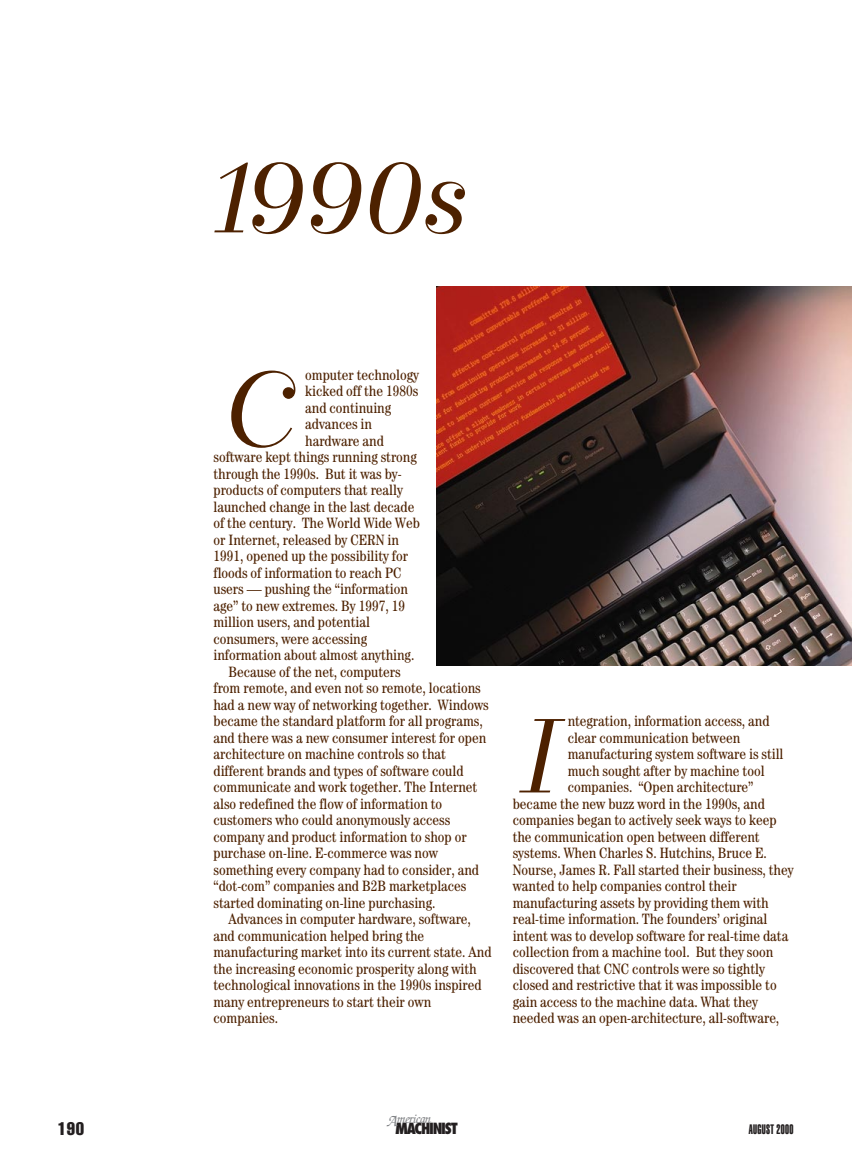
<style>
.page{position:relative;width:864px;height:1161px;background:#fff}
.page>*{position:absolute;margin:0;border:0;box-sizing:border-box;transform-origin:0 0}
.t1{font:108px "Bellevue";color:#4d2100}
.t2{font:103.95px "Bellevue";color:#4d2100}
.t3{font:extra-condensed 18px "Helvetica";color:#231f20}
.t4{font:condensed 15px "Century";color:#4d2100}
.t5{font:800 condensed 15px "Futura";letter-spacing:-.09em;color:#231f20}
.t6{font:13.5px "Helvetica Extra Compressed";letter-spacing:.03em;color:#231f20;scale:.8 1}
.t7{font:italic 500 13.5px "Zapf Chancery";letter-spacing:-.035em;color:#808285}
.s1{font-size:16.5px}
</style>
<div class="page">
<img style="left:436px;top:286px;width:416px;height:380px">
<h1 class="t1" style="left:193px;top:153px;width:265px">1990s</h1>
<h2 class="t2" style="left:213px;top:370px;width:71px">C</h2>
<p class="t4" style="left:305px;top:370px;width:115px">omputer technology</p>
<p class="t4" style="left:305px;top:386px;width:115px">kicked off the 1980s</p>
<p class="t4" style="left:305px;top:403px;width:88px">and continuing</p>
<p class="t4" style="left:305px;top:419px;width:68px">advances in</p>
<p class="t4" style="left:305px;top:436px;width:80px">hardware and</p>
<p class="t4" style="left:213px;top:452px;width:205px">software kept things running strong</p>
<p class="t4" style="left:213px;top:469px;width:190px">through the 1990s. But it was by-</p>
<p class="t4" style="left:213px;top:485px;width:191px">products of computers that really</p>
<p class="t4" style="left:213px;top:502px;width:203px">launched change in the last decade</p>
<p class="t4" style="left:213px;top:518px;width:208px">of the century. The World Wide Web</p>
<p class="t4" style="left:213px;top:535px;width:187px">or Internet, released by CERN in</p>
<p class="t4" style="left:213px;top:551px;width:196px">1991, opened up the possibility for</p>
<p class="t4" style="left:213px;top:568px;width:189px">floods of information to reach PC</p>
<p class="t4" style="left:213px;top:584px;width:196px">users — pushing the “information</p>
<p class="t4" style="left:213px;top:601px;width:193px">age” to new extremes. By 1997, 19</p>
<p class="t4" style="left:213px;top:617px;width:158px">million users, and potential</p>
<p class="t4" style="left:213px;top:634px;width:155px">consumers, were accessing</p>
<p class="t4" style="left:213px;top:650px;width:202px">information about almost anything.</p>
<p class="t4" style="left:228px;top:667px;width:174px">Because of the net, computers</p>
<p class="t4" style="left:213px;top:683px;width:269px">from remote, and even not so remote, locations</p>
<p class="t4" style="left:213px;top:700px;width:277px">had a new way of networking together. Windows</p>
<p class="t4" style="left:213px;top:716px;width:271px">became the standard platform for all programs,</p>
<p class="t4" style="left:213px;top:733px;width:274px">and there was a new consumer interest for open</p>
<p class="t4" style="left:213px;top:749px;width:234px">architecture on machine controls so that</p>
<p class="t4" style="left:213px;top:766px;width:252px">different brands and types of software could</p>
<p class="t4" style="left:213px;top:782px;width:265px">communicate and work together. The Internet</p>
<p class="t4" style="left:213px;top:799px;width:230px">also redefined the flow of information to</p>
<p class="t4" style="left:213px;top:815px;width:238px">customers who could anonymously access</p>
<p class="t4" style="left:213px;top:832px;width:255px">company and product information to shop or</p>
<p class="t4" style="left:213px;top:848px;width:226px">purchase on-line. E-commerce was now</p>
<p class="t4" style="left:213px;top:865px;width:267px">something every company had to consider, and</p>
<p class="t4" style="left:213px;top:881px;width:254px">“dot-com” companies and B2B marketplaces</p>
<p class="t4" style="left:213px;top:898px;width:223px">started dominating on-line purchasing.</p>
<p class="t4" style="left:228px;top:914px;width:244px">Advances in computer hardware, software,</p>
<p class="t4" style="left:213px;top:931px;width:212px">and communication helped bring the</p>
<p class="t4" style="left:213px;top:947px;width:280px">manufacturing market into its current state. And</p>
<p class="t4" style="left:213px;top:964px;width:265px">the increasing economic prosperity along with</p>
<p class="t4" style="left:213px;top:980px;width:270px">technological innovations in the 1990s inspired</p>
<p class="t4" style="left:213px;top:997px;width:219px">many entrepreneurs to start their own</p>
<p class="t4" style="left:213px;top:1013px;width:66px">companies.</p>
<h2 class="t2" style="left:513px;top:716px;width:34px">I</h2>
<p class="t4" style="left:568px;top:716px;width:203px">ntegration, information access, and</p>
<p class="t4" style="left:568px;top:733px;width:174px">clear communication between</p>
<p class="t4" style="left:568px;top:749px;width:217px">manufacturing system software is still</p>
<p class="t4" style="left:568px;top:766px;width:198px">much sought after by machine tool</p>
<p class="t4" style="left:568px;top:782px;width:187px">companies. “Open architecture”</p>
<p class="t4" style="left:513px;top:799px;width:254px">became the new buzz word in the 1990s, and</p>
<p class="t4" style="left:513px;top:815px;width:265px">companies began to actively seek ways to keep</p>
<p class="t4" style="left:513px;top:832px;width:248px">the communication open between different</p>
<p class="t4" style="left:513px;top:848px;width:256px">systems. When Charles S. Hutchins, Bruce E.</p>
<p class="t4" style="left:513px;top:865px;width:282px">Nourse, James R. Fall started their business, they</p>
<p class="t4" style="left:513px;top:881px;width:226px">wanted to help companies control their</p>
<p class="t4" style="left:513px;top:898px;width:258px">manufacturing assets by providing them with</p>
<p class="t4" style="left:513px;top:914px;width:256px">real-time information. The founders’ original</p>
<p class="t4" style="left:513px;top:931px;width:277px">intent was to develop software for real-time data</p>
<p class="t4" style="left:513px;top:947px;width:262px">collection from a machine tool. But they soon</p>
<p class="t4" style="left:513px;top:964px;width:254px">discovered that CNC controls were so tightly</p>
<p class="t4" style="left:513px;top:980px;width:265px">closed and restrictive that it was impossible to</p>
<p class="t4" style="left:513px;top:997px;width:247px">gain access to the machine data. What they</p>
<p class="t4" style="left:513px;top:1013px;width:268px">needed was an open-architecture, all-software,</p>
<p class="t7" style="left:386px;top:1113px;width:45px"><span class="s1">A</span>merican</p>
<p class="t3" style="left:58px;top:1122px;width:28px">190</p>
<p class="t5" style="left:395px;top:1122px;width:64px">MACHINIST</p>
<p class="t6" style="left:749px;top:1125px;width:57px">AUGUST 2000</p>
</div>
